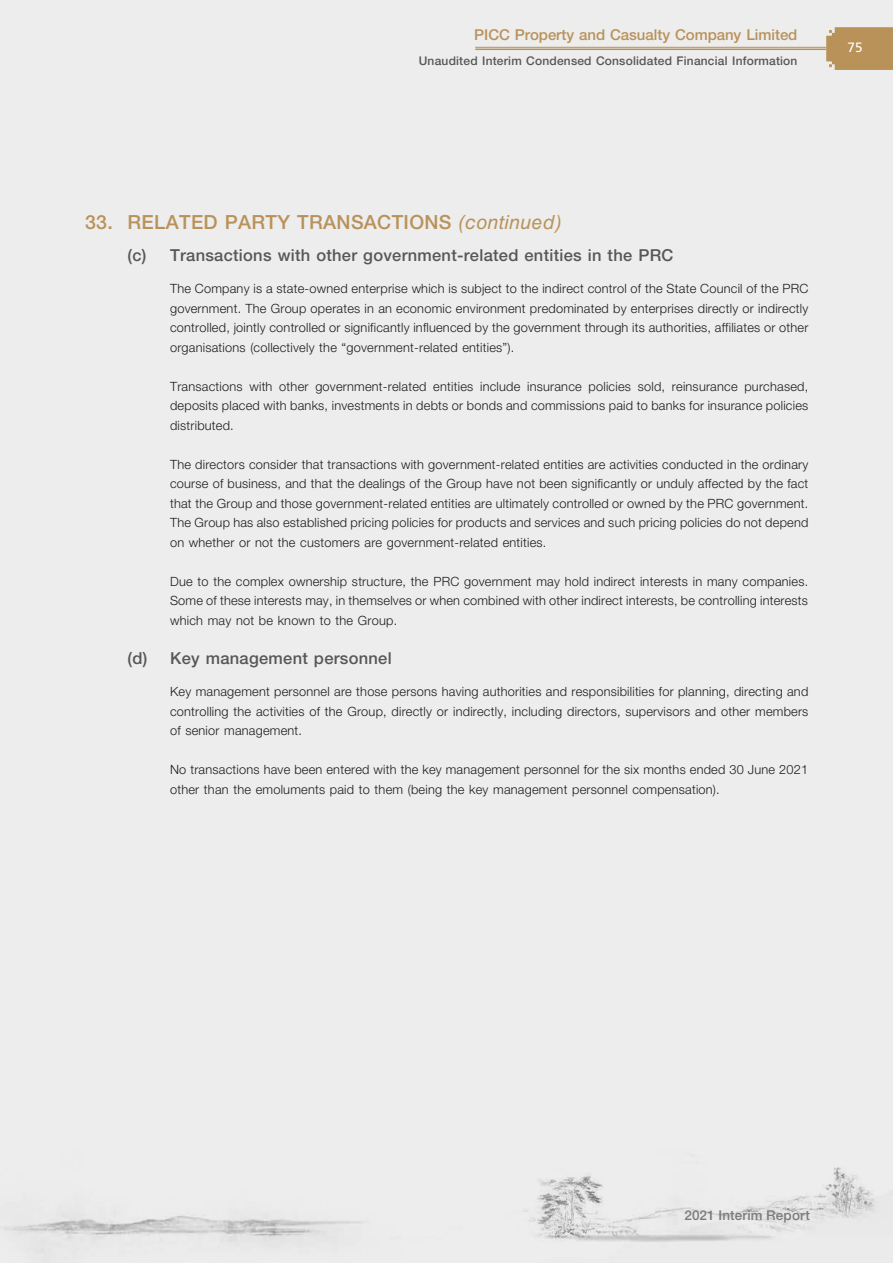
<style>
.page{position:relative;width:893px;height:1263px;background:#ededed}
.page>*{position:absolute;margin:0;border:0;box-sizing:border-box;transform-origin:0 0}
.t1{font:500 19.5px "Helvetica Neue LT Std";letter-spacing:.015em;color:#b9925a}
.t2{font:500 16.5px "Helvetica Neue LT Std";letter-spacing:.015em;color:#575756}
.t3{font:500 15px "Helvetica Neue LT Std";letter-spacing:-.005em;color:#b9925a}
.t4{font:500 13.5px "Helvetica Neue LT Std";letter-spacing:.01em;color:#7c7b7b}
.t5{font:13.5px "Frutiger LT Std";color:#fff}
.t6{font:300 12.75px/19.5px "Helvetica Neue LT Std";letter-spacing:.015em;color:#1c1c1b;text-align:justify}
.t7{font:500 12px "Helvetica Neue LT Std";letter-spacing:.015em;color:#575756}
.s1{font-family:"Helvetica LT Std";font-weight:400;font-style:italic}
</style>
<div class="page">
<svg style="left:826px;top:27px;width:67px;height:43px;background:#bb9661"></svg>
<hr style="left:475px;top:47px;width:351px;height:1px;background:#b9925a">
<hr style="left:475px;top:49px;width:351px;height:1px;background:#b9925a">
<p class="t3" style="left:474px;top:25px;width:325px">PICC Property and Casualty Company Limited</p>
<p class="t7" style="left:419px;top:54px;width:380px">Unaudited Interim Condensed Consolidated Financial Information</p>
<p class="t5" style="left:847px;top:40px;width:17px">75</p>
<h1 class="t1" style="left:85px;top:210px;width:478px">33. RELATED PARTY TRANSACTIONS <span class="s1">(continued)</span></h1>
<p class="t2" style="left:128px;top:245px;width:547px">(c) Transactions with other government-related entities in the PRC</p>
<p class="t6" style="left:170px;top:279px;width:640px">The Company is a state-owned enterprise which is subject to the indirect control of the State Council of the PRC government. The Group operates in an economic environment predominated by enterprises directly or indirectly controlled, jointly controlled or significantly influenced by the government through its authorities, affiliates or other organisations (collectively the “government-related entities”).</p>
<p class="t6" style="left:170px;top:376px;width:640px">Transactions with other government-related entities include insurance policies sold, reinsurance purchased, deposits placed with banks, investments in debts or bonds and commissions paid to banks for insurance policies distributed.</p>
<p class="t6" style="left:170px;top:454px;width:640px">The directors consider that transactions with government-related entities are activities conducted in the ordinary course of business, and that the dealings of the Group have not been significantly or unduly affected by the fact that the Group and those government-related entities are ultimately controlled or owned by the PRC government.<br>The Group has also established pricing policies for products and services and such pricing policies do not depend on whether or not the customers are government-related entities.</p>
<p class="t6" style="left:170px;top:571px;width:640px">Due to the complex ownership structure, the PRC government may hold indirect interests in many companies.<br>Some of these interests may, in themselves or when combined with other indirect interests, be controlling interests which may not be known to the Group.</p>
<p class="t2" style="left:128px;top:648px;width:266px">(d) Key management personnel</p>
<p class="t6" style="left:170px;top:682px;width:640px">Key management personnel are those persons having authorities and responsibilities for planning, directing and controlling the activities of the Group, directly or indirectly, including directors, supervisors and other members of senior management.</p>
<p class="t6" style="left:170px;top:759px;width:640px">No transactions have been entered with the key management personnel for the six months ended 30 June 2021 other than the emoluments paid to them (being the key management personnel compensation).</p>
<p class="t4" style="left:684px;top:1207px;width:127px">2021 Interim Report</p>
</div>
